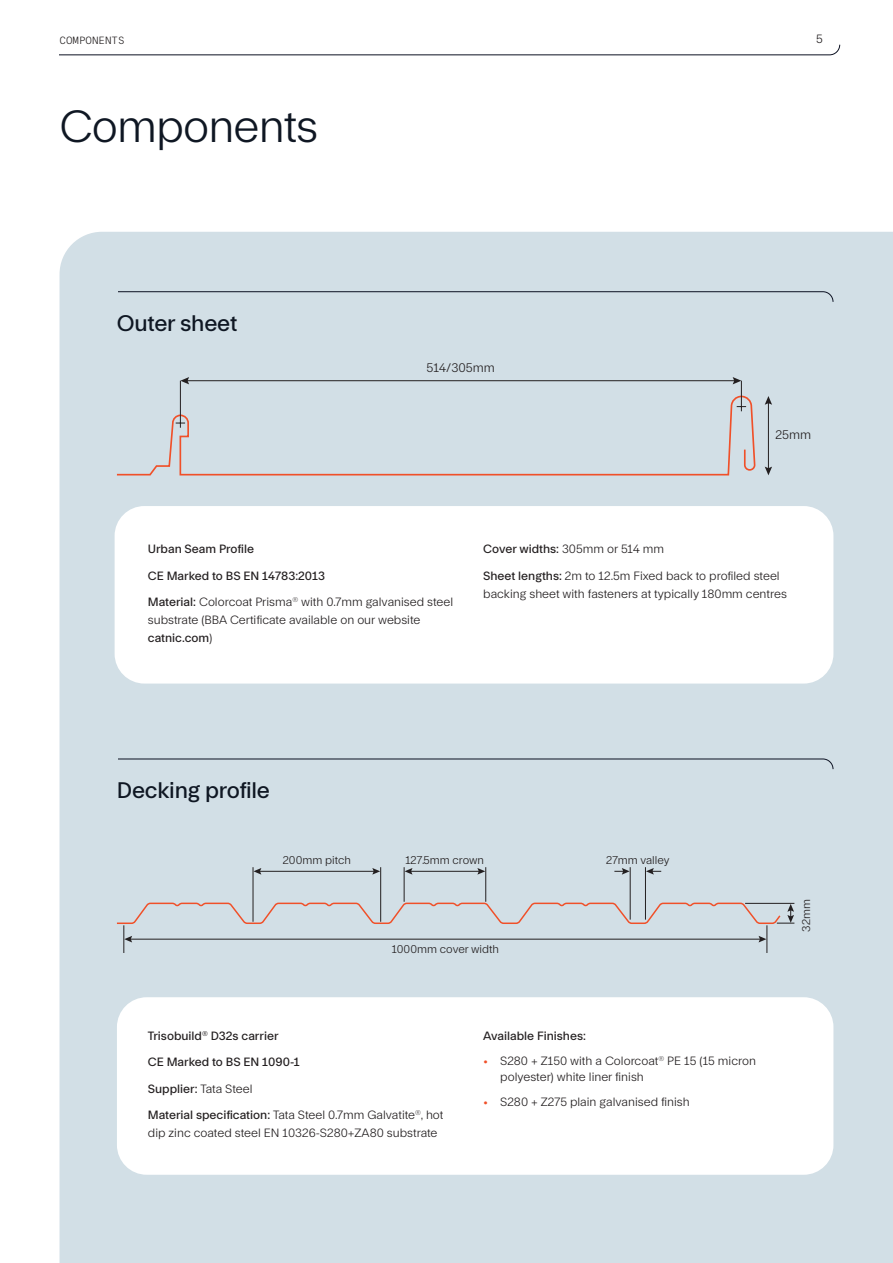
<style>
.page{position:relative;width:893px;height:1263px;background:#fff}
.page>*{position:absolute;margin:0;border:0;box-sizing:border-box;transform-origin:0 0}
.t1{font:300 45px "FT System Grotesk";letter-spacing:-.02em;color:#0f1723}
.t2{font:500 22.5px "FT System Grotesk";letter-spacing:-.01em;color:#0f1723}
.t3{font:300 12.45px "FT System Grotesk";color:#231f20}
.t4{font:300 12px/18px "FT System Grotesk";color:#231f20}
.t5{font:500 12px "FT System Grotesk";color:#231f20}
.t6{font:300 11.25px "FT System Grotesk";color:#231f20}
.t7{font:300 10.5px "FT System Mono";color:#231f20}
.s1{font-weight:500}
.s2{font-weight:300}
.s3{color:#f05029}
</style>
<div class="page">
<div style="left:60px;top:232px;width:833px;height:1031px;background:#d2dfe6"></div>
<div style="left:117px;top:997px;width:716px;height:178px;background:#fff;border-radius:30px"></div>
<div style="left:115px;top:506px;width:718px;height:177px;background:#fff;border-radius:30px"></div>
<div style="left:115px;top:395px;width:641px;height:81px;background:#d2dfe6"></div>
<hr style="left:180px;top:381px;width:1px;height:47px;background:#231f20">
<hr style="left:741px;top:381px;width:1px;height:30px;background:#231f20">
<hr style="left:186px;top:380px;width:549px;height:1px;background:#231f20">
<svg style="left:180px;top:377px;width:9px;height:7px"></svg>
<svg style="left:733px;top:377px;width:8px;height:7px"></svg>
<hr style="left:768px;top:402px;width:1px;height:67px;background:#231f20">
<svg style="left:765px;top:467px;width:7px;height:8px"></svg>
<svg style="left:765px;top:396px;width:7px;height:9px"></svg>
<hr style="left:259px;top:871px;width:116px;height:1px;background:#231f20">
<svg style="left:254px;top:868px;width:7px;height:7px"></svg>
<svg style="left:372px;top:868px;width:8px;height:7px"></svg>
<hr style="left:253px;top:867px;width:1px;height:55px;background:#231f20">
<hr style="left:380px;top:867px;width:1px;height:55px;background:#231f20">
<hr style="left:410px;top:871px;width:70px;height:1px;background:#231f20">
<svg style="left:477px;top:868px;width:8px;height:7px"></svg>
<svg style="left:405px;top:868px;width:7px;height:7px"></svg>
<hr style="left:404px;top:867px;width:1px;height:35px;background:#231f20">
<hr style="left:485px;top:867px;width:1px;height:35px;background:#231f20">
<svg style="left:646px;top:868px;width:15px;height:7px"></svg>
<svg style="left:614px;top:868px;width:16px;height:7px"></svg>
<hr style="left:630px;top:867px;width:1px;height:53px;background:#231f20">
<hr style="left:645px;top:867px;width:1px;height:53px;background:#231f20">
<svg style="left:115px;top:901px;width:679px;height:52px;background:#ced4d9"></svg>
<svg style="left:60px;top:45px;width:780px;height:10px"></svg>
<svg style="left:119px;top:291px;width:714px;height:11px;background:#bfcbd3"></svg>
<svg style="left:119px;top:758px;width:714px;height:11px;background:#bfcbd3"></svg>
<p class="t7" style="left:60px;top:33px;width:67px">COMPONENTS</p>
<h1 class="t1" style="left:60px;top:93px;width:260px">Components</h1>
<h2 class="t2" style="left:117px;top:306px;width:122px">Outer sheet</h2>
<p class="t3" style="left:427px;top:359px;width:70px">514/305mm</p>
<p class="t4" style="left:816px;top:29px;width:8px">5</p>
<p class="t3" style="left:775px;top:426px;width:37px">25mm</p>
<p class="t5" style="left:148px;top:540px;width:108px">Urban Seam Profile</p>
<p class="t5" style="left:148px;top:567px;width:179px">CE Marked to BS EN 14783:2013</p>
<p class="t4" style="left:148px;top:592px;width:307px"><span class="s1">Material:</span> Colorcoat Prisma<sup>®</sup> with 0.7mm galvanised steel substrate (BBA Certificate available on our website <span class="s1">catnic.com</span>)</p>
<p class="t5" style="left:483px;top:540px;width:182px">Cover widths: <span class="s2">305mm or 514 mm</span></p>
<p class="t4" style="left:483px;top:566px;width:305px"><span class="s1">Sheet lengths:</span> 2m to 12.5m Fixed back to profiled steel backing sheet with fasteners at typically 180mm centres</p>
<h2 class="t2" style="left:117px;top:773px;width:155px">Decking profile</h2>
<p class="t6" style="left:283px;top:851px;width:70px">200mm pitch</p>
<p class="t6" style="left:405px;top:851px;width:80px">127.5mm crown</p>
<p class="t6" style="left:606px;top:851px;width:65px">27mm valley</p>
<p class="t6" style="left:392px;top:941px;width:109px">1000mm cover width</p>
<p class="t5" style="left:148px;top:1026px;width:132px">Trisobuild<sup>®</sup> D32s carrier</p>
<p class="t5" style="left:148px;top:1053px;width:154px">CE Marked to BS EN 1090-1</p>
<p class="t5" style="left:148px;top:1079px;width:106px">Supplier: <span class="s2">Tata Steel</span></p>
<p class="t4" style="left:148px;top:1105px;width:297px"><span class="s1">Material specification:</span> Tata Steel 0.7mm Galvatite<sup>®</sup>, hot dip zinc coated steel EN 10326-S280+ZA80 substrate</p>
<p class="t5" style="left:483px;top:1026px;width:104px">Available Finishes:</p>
<p class="t4" style="left:500px;top:1051px;width:257px;line-height:16.5px;text-indent:-17px"><span class="s3">•</span> S280 + Z150 with a Colorcoat<sup>®</sup> PE 15 (15 micron polyester) white liner finish</p>
<p class="t4" style="left:483px;top:1092px;width:208px"><span class="s3">•</span> S280 + Z275 plain galvanised finish</p>
<p class="t6" style="left:798px;top:932px;width:34px;rotate:-90deg">32mm</p>
</div>
